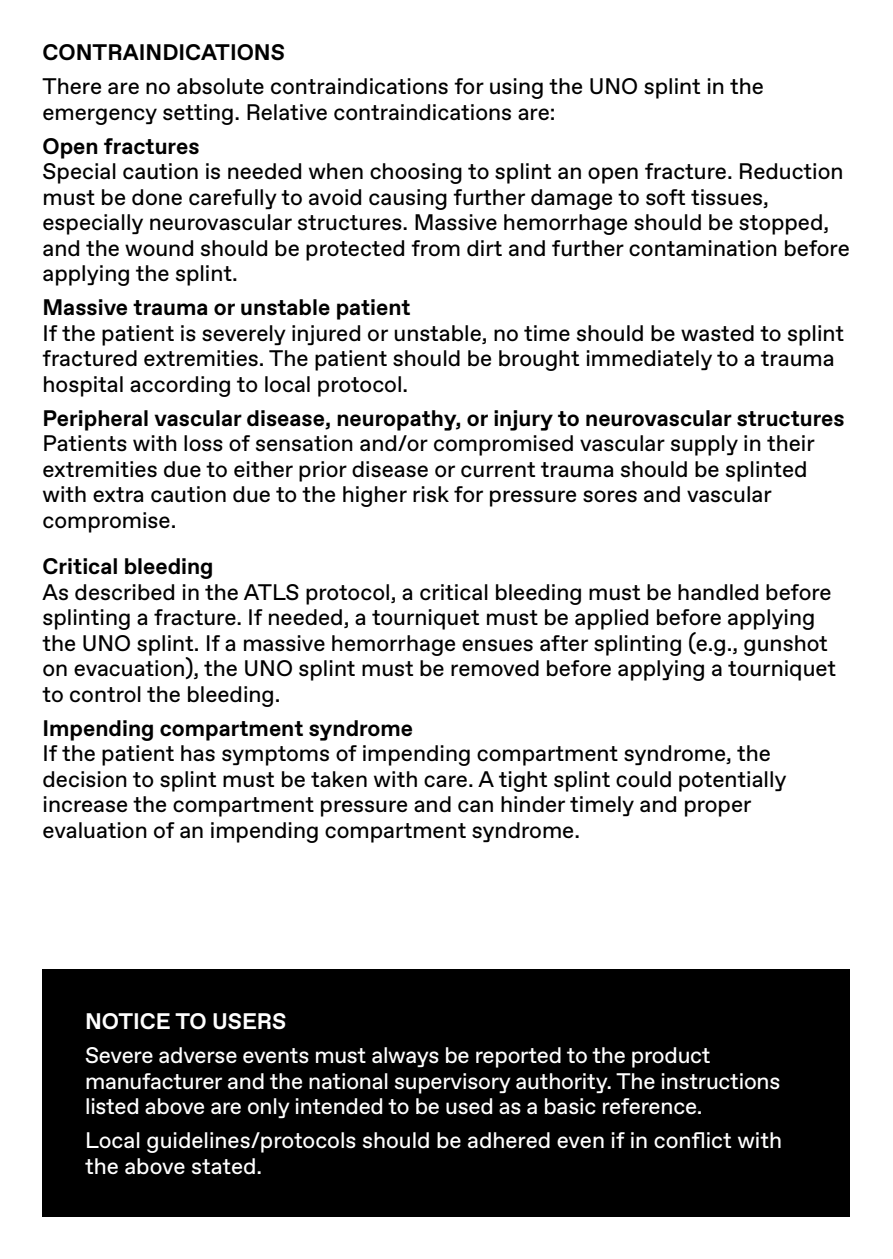
<style>
.page{position:relative;width:893px;height:1259px;background:#fff}
.page>*{position:absolute;margin:0;border:0;box-sizing:border-box;transform-origin:0 0}
.t1{font:22.5px/25.5px "ABC Favorit";color:#000}
.t2{font:22.5px/25.5px "ABC Favorit";letter-spacing:-.01em;color:#fff}
.t3{font:700 22.5px "ABC Favorit";color:#000}
.t4{font:700 22.5px "ABC Favorit";color:#fff}
</style>
<div class="page">
<div style="left:43px;top:969px;width:807px;height:247px;background:#000"></div>
<p class="t3" style="left:43px;top:39px;width:244px">CONTRAINDICATIONS</p>
<p class="t1" style="left:43px;top:74px;width:723px">There are no absolute contraindications for using the UNO splint in the emergency setting. Relative contraindications are:</p>
<p class="t3" style="left:43px;top:132px;width:159px">Open fractures</p>
<p class="t1" style="left:43px;top:159px;width:809px">Special caution is needed when choosing to splint an open fracture. Reduction must be done carefully to avoid causing further damage to soft tissues, especially neurovascular structures. Massive hemorrhage should be stopped, and the wound should be protected from dirt and further contamination before applying the splint.</p>
<p class="t3" style="left:43px;top:294px;width:370px">Massive trauma or unstable patient</p>
<p class="t1" style="left:43px;top:321px;width:803px">If the patient is severely injured or unstable, no time should be wasted to splint fractured extremities. The patient should be brought immediately to a trauma hospital according to local protocol.</p>
<p class="t3" style="left:43px;top:404px;width:804px">Peripheral vascular disease, neuropathy, or injury to neurovascular structures</p>
<p class="t1" style="left:43px;top:431px;width:774px">Patients with loss of sensation and/or compromised vascular supply in their extremities due to either prior disease or current trauma should be splinted with extra caution due to the higher risk for pressure sores and vascular compromise.</p>
<p class="t3" style="left:43px;top:553px;width:173px">Critical bleeding</p>
<p class="t1" style="left:43px;top:580px;width:795px">As described in the ATLS protocol, a critical bleeding must be handled before splinting a fracture. If needed, a tourniquet must be applied before applying the UNO splint. If a massive hemorrhage ensues after splinting (e.g., gunshot on evacuation), the UNO splint must be removed before applying a tourniquet to control the bleeding.</p>
<p class="t3" style="left:43px;top:714px;width:372px">Impending compartment syndrome</p>
<p class="t1" style="left:43px;top:741px;width:746px">If the patient has symptoms of impending compartment syndrome, the decision to splint must be taken with care. A tight splint could potentially increase the compartment pressure and can hinder timely and proper evaluation of an impending compartment syndrome.</p>
<p class="t4" style="left:85px;top:1008px;width:203px">NOTICE TO USERS</p>
<p class="t2" style="left:85px;top:1043px;width:697px">Severe adverse events must always be reported to the product manufacturer and the national supervisory authority. The instructions listed above are only intended to be used as a basic reference.</p>
<p class="t2" style="left:85px;top:1128px;width:699px">Local guidelines/protocols should be adhered even if in conflict with the above stated.</p>
</div>
